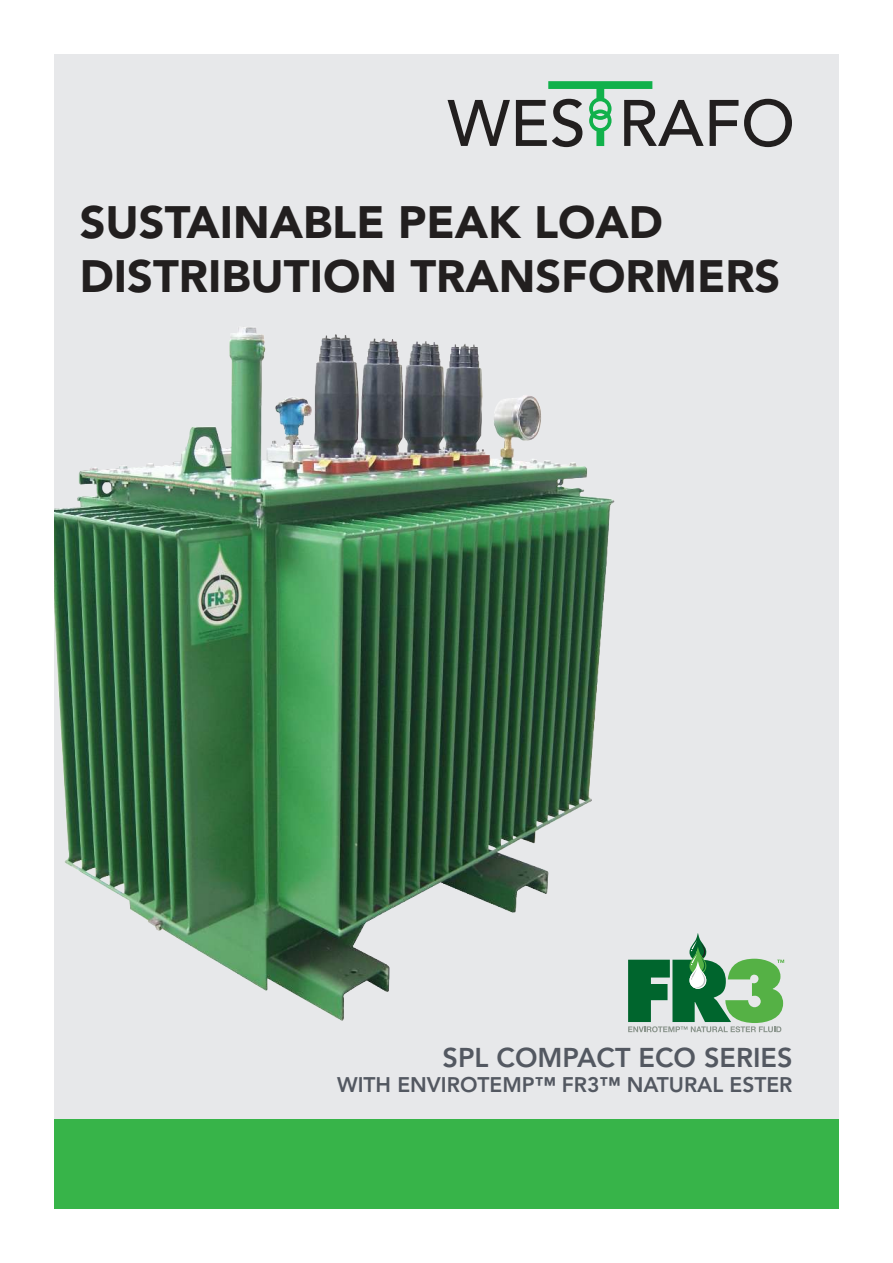
<style>
.page{position:relative;width:893px;height:1263px;background:#fff}
.page>*{position:absolute;margin:0;border:0;box-sizing:border-box;transform-origin:0 0}
.t1{font:900 45px/54px "Avenir LT Std";color:#221f1f}
.t2{font:800 27px "Avenir LT Std";color:#535861}
.t3{font:800 21px "Avenir LT Std";color:#535861}
</style>
<div class="page">
<div style="left:54px;top:54px;width:785px;height:1155px;background:#e7e8ea"></div>
<img style="left:54px;top:327px;width:645px;height:694px">
<div style="left:54px;top:1120px;width:785px;height:89px;background:#37b449"></div>
<svg style="left:628px;top:934px;width:156px;height:98px"></svg>
<svg style="left:448px;top:100px;width:62px;height:46px"></svg>
<svg style="left:710px;top:100px;width:28px;height:46px"></svg>
<svg style="left:744px;top:99px;width:48px;height:48px"></svg>
<svg style="left:516px;top:81px;width:188px;height:66px"></svg>
<p class="t1" style="left:80px;top:198px;width:702px">SUSTAINABLE PEAK LOAD<br>DISTRIBUTION TRANSFORMERS</p>
<p class="t2" style="left:443px;top:1046px;width:351px">SPL COMPACT ECO SERIES</p>
<p class="t3" style="left:337px;top:1075px;width:457px">WITH ENVIROTEMP™ FR3™ NATURAL ESTER</p>
</div>
